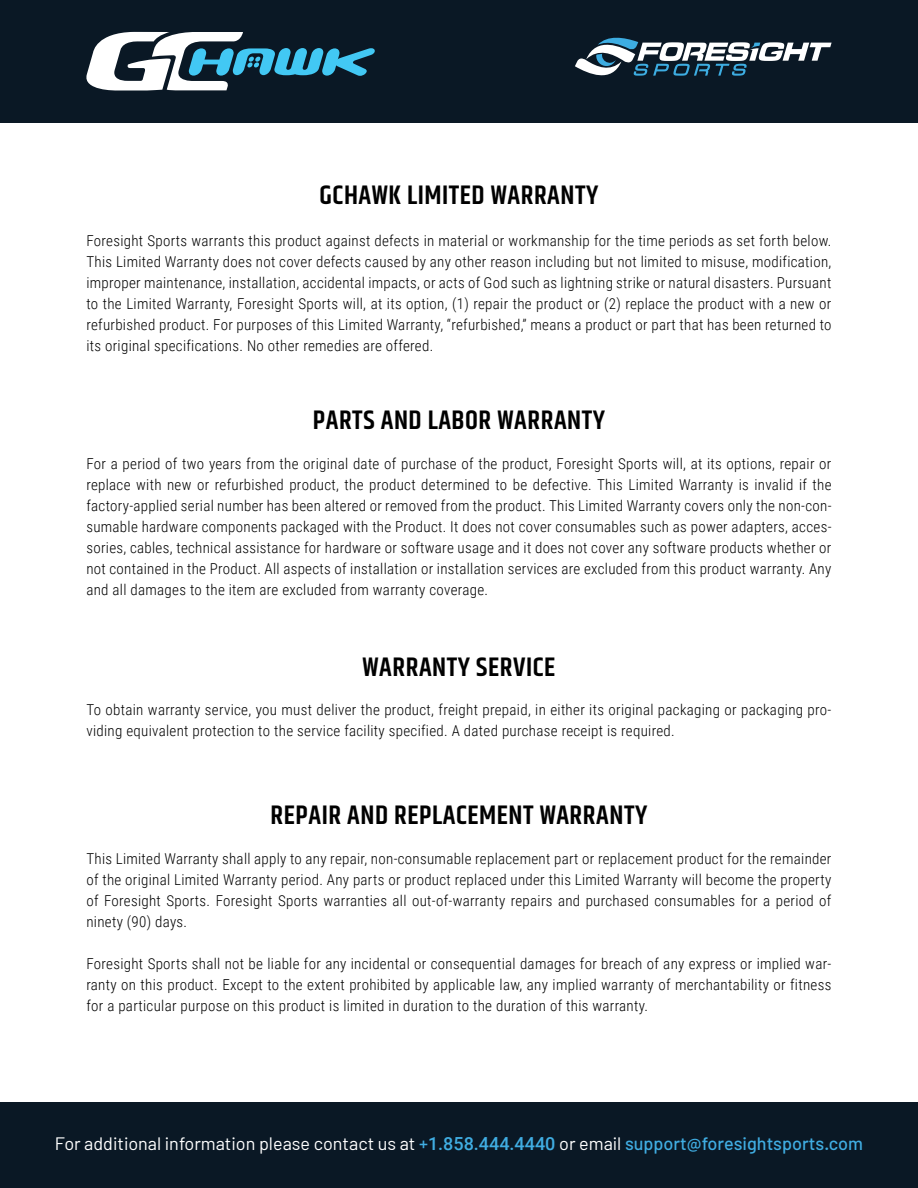
<style>
.page{position:relative;width:918px;height:1188px;background:#fff}
.page>*{position:absolute;margin:0;border:0;box-sizing:border-box;transform-origin:0 0}
.t1{font:600 27px "Khand";letter-spacing:.02em;color:#000}
.t2{font:18px "Barlow";color:#fff}
.t3{font:300 15px/21px "Roboto Condensed";letter-spacing:.02em;color:#000;text-align:justify}
.s1{font-weight:500;color:#40ade2}
.s2{font-family:"Roboto";font-weight:500;color:#40ade2}
</style>
<div class="page">
<div style="left:0;top:1103px;width:918px;height:85px;background:#0a1825"></div>
<div style="left:0;top:0;width:918px;height:122px;background:#0a1825"></div>
<svg style="left:575px;top:38px;width:257px;height:38px"></svg>
<svg style="left:86px;top:32px;width:289px;height:58px"></svg>
<h1 class="t1" style="left:320px;top:177px;width:280px">GCHAWK LIMITED WARRANTY</h1>
<p class="t3" style="left:86px;top:230px;width:747px">Foresight Sports warrants this product against defects in material or workmanship for the time periods as set forth below.<br>This Limited Warranty does not cover defects caused by any other reason including but not limited to misuse, modification, improper maintenance, installation, accidental impacts, or acts of God such as lightning strike or natural disasters. Pursuant to the Limited Warranty, Foresight Sports will, at its option, (1) repair the product or (2) replace the product with a new or refurbished product. For purposes of this Limited Warranty, “refurbished,” means a product or part that has been returned to its original specifications. No other remedies are offered.</p>
<h1 class="t1" style="left:313px;top:402px;width:294px">PARTS AND LABOR WARRANTY</h1>
<p class="t3" style="left:86px;top:453px;width:747px">For a period of two years from the original date of purchase of the product, Foresight Sports will, at its options, repair or replace with new or refurbished product, the product determined to be defective. This Limited Warranty is invalid if the factory-applied serial number has been altered or removed from the product. This Limited Warranty covers only the non-con&shy;sumable hardware components packaged with the Product. It does not cover consumables such as power adapters, acces&shy;sories, cables, technical assistance for hardware or software usage and it does not cover any software products whether or not contained in the Product. All aspects of installation or installation services are excluded from this product warranty. Any and all damages to the item are excluded from warranty coverage.</p>
<h1 class="t1" style="left:363px;top:649px;width:194px">WARRANTY SERVICE</h1>
<p class="t3" style="left:86px;top:699px;width:747px">To obtain warranty service, you must deliver the product, freight prepaid, in either its original packaging or packaging pro&shy;viding equivalent protection to the service facility specified. A dated purchase receipt is required.</p>
<h1 class="t1" style="left:271px;top:797px;width:378px">REPAIR AND REPLACEMENT WARRANTY</h1>
<p class="t3" style="left:86px;top:847px;width:747px">This Limited Warranty shall apply to any repair, non-consumable replacement part or replacement product for the remainder of the original Limited Warranty period. Any parts or product replaced under this Limited Warranty will become the property of Foresight Sports. Foresight Sports warranties all out-of-warranty repairs and purchased consumables for a period of ninety (90) days.</p>
<p class="t3" style="left:86px;top:952px;width:747px">Foresight Sports shall not be liable for any incidental or consequential damages for breach of any express or implied war&shy;ranty on this product. Except to the extent prohibited by applicable law, any implied warranty of merchantability or fitness for a particular purpose on this product is limited in duration to the duration of this warranty.</p>
<p class="t2" style="left:55px;top:1132px;width:810px">For additional information please contact us at <span class="s1">+</span><span class="s2">1.858.444.4440</span> or email <span class="s1">support@foresightsports.com</span></p>
</div>
